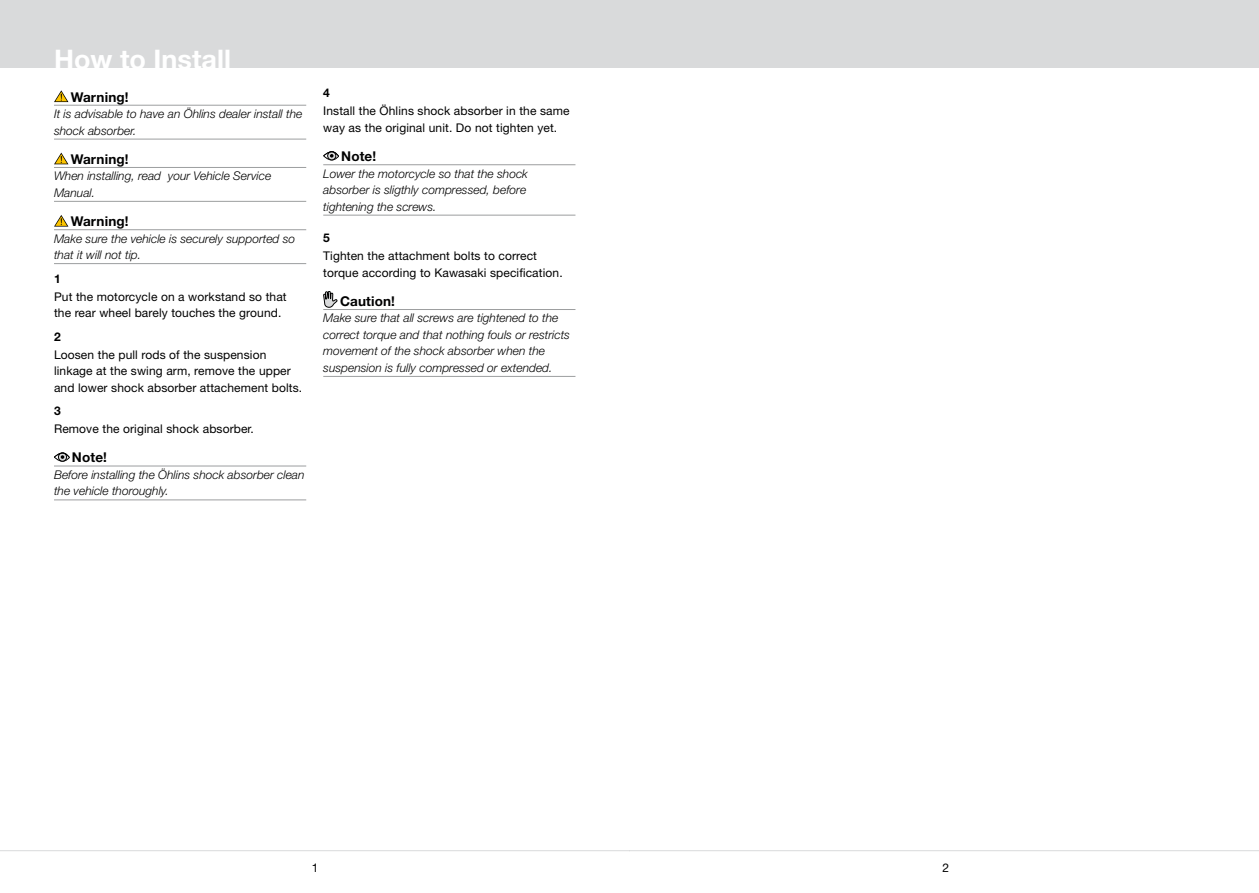
<style>
.page{position:relative;width:1259px;height:893px;background:#fff}
.page>*{position:absolute;margin:0;border:0;box-sizing:border-box;transform-origin:0 0}
.t1{font:700 27px "Helvetica Neue LT Std";color:#fff}
.t2{font:700 13.5px "Helvetica Neue LT Std";letter-spacing:.01em;color:#000}
.t3{font:italic 300 12px/16.5px "Helvetica Neue LT Std";color:#000}
.t4{font:12px/16.5px "Helvetica Neue LT Std";letter-spacing:.01em;color:#000}
.t5{font:700 12px "Helvetica Neue LT Std";color:#000}
</style>
<div class="page">
<div style="left:0;top:0;width:629px;height:67px;background:#d9dadb"></div>
<hr style="left:0;top:850px;width:629px;height:1px;background:#d9dadb">
<div style="left:629px;top:0;width:630px;height:67px;background:#d9dadb"></div>
<hr style="left:629px;top:850px;width:630px;height:1px;background:#d9dadb">
<hr style="left:54px;top:105px;width:252px;height:1px;background:#9c9e9f">
<hr style="left:54px;top:139px;width:252px;height:1px;background:#9c9e9f">
<hr style="left:54px;top:167px;width:252px;height:1px;background:#9c9e9f">
<hr style="left:54px;top:201px;width:252px;height:1px;background:#9c9e9f">
<hr style="left:54px;top:229px;width:252px;height:1px;background:#9c9e9f">
<hr style="left:54px;top:263px;width:252px;height:1px;background:#9c9e9f">
<hr style="left:54px;top:466px;width:252px;height:1px;background:#9c9e9f">
<hr style="left:54px;top:500px;width:252px;height:1px;background:#9c9e9f">
<svg style="left:54px;top:90px;width:14px;height:12px"></svg>
<svg style="left:54px;top:153px;width:14px;height:11px"></svg>
<svg style="left:54px;top:215px;width:14px;height:12px"></svg>
<div style="left:54px;top:452px;width:16px;height:10px;border:1px solid #000;border-radius:50%"></div>
<div style="left:58px;top:453px;width:9px;height:8px;border:1px solid #000;border-radius:50%"></div>
<svg style="left:54px;top:452px;width:16px;height:7px"></svg>
<hr style="left:323px;top:164px;width:252px;height:1px;background:#9c9e9f">
<hr style="left:323px;top:215px;width:252px;height:1px;background:#9c9e9f">
<hr style="left:323px;top:309px;width:252px;height:1px;background:#9c9e9f">
<hr style="left:323px;top:376px;width:252px;height:1px;background:#9c9e9f">
<div style="left:323px;top:151px;width:16px;height:9px;border:1px solid #000;border-radius:50%"></div>
<div style="left:327px;top:151px;width:9px;height:9px;border:1px solid #000;border-radius:50%"></div>
<svg style="left:323px;top:151px;width:16px;height:7px"></svg>
<svg style="left:323px;top:291px;width:14px;height:17px"></svg>
<h1 class="t1" style="left:54px;top:42px;width:178px">How to Install</h1>
<p class="t2" style="left:71px;top:88px;width:59px">Warning!</p>
<p class="t3" style="left:54px;top:105px;width:250px">It is advisable to have an Öhlins dealer install the shock absorber.</p>
<p class="t2" style="left:71px;top:151px;width:59px">Warning!</p>
<p class="t3" style="left:54px;top:168px;width:219px">When installing, read your Vehicle Service<br>Manual.</p>
<p class="t2" style="left:71px;top:213px;width:59px">Warning!</p>
<p class="t3" style="left:54px;top:230px;width:243px">Make sure the vehicle is securely supported so that it will not tip.</p>
<p class="t5" style="left:54px;top:271px;width:8px">1</p>
<p class="t4" style="left:54px;top:288px;width:234px">Put the motorcycle on a workstand so that the rear wheel barely touches the ground.</p>
<p class="t5" style="left:54px;top:329px;width:8px">2</p>
<p class="t4" style="left:54px;top:346px;width:250px">Loosen the pull rods of the suspension linkage at the swing arm, remove the upper and lower shock absorber attachement bolts.</p>
<p class="t5" style="left:54px;top:403px;width:8px">3</p>
<p class="t4" style="left:54px;top:420px;width:201px">Remove the original shock absorber.</p>
<p class="t2" style="left:72px;top:449px;width:37px">Note!</p>
<p class="t3" style="left:54px;top:466px;width:252px">Before installing the Öhlins shock absorber clean the vehicle thoroughly.</p>
<p class="t5" style="left:323px;top:86px;width:8px">4</p>
<p class="t4" style="left:323px;top:103px;width:248px">Install the Öhlins shock absorber in the same way as the original unit. Do not tighten yet.</p>
<p class="t2" style="left:341px;top:148px;width:37px">Note!</p>
<p class="t3" style="left:323px;top:165px;width:206px">Lower the motorcycle so that the shock absorber is sligthly compressed, before tightening the screws.</p>
<p class="t5" style="left:323px;top:230px;width:8px">5</p>
<p class="t4" style="left:323px;top:248px;width:241px">Tighten the attachment bolts to correct torque according to Kawasaki specification.</p>
<p class="t2" style="left:340px;top:293px;width:56px">Caution!</p>
<p class="t3" style="left:323px;top:310px;width:248px">Make sure that all screws are tightened to the correct torque and that nothing fouls or restricts movement of the shock absorber when the suspension is fully compressed or extended.</p>
<p class="t4" style="left:312px;top:859px;width:8px">1</p>
<p class="t4" style="left:942px;top:859px;width:8px">2</p>
</div>
